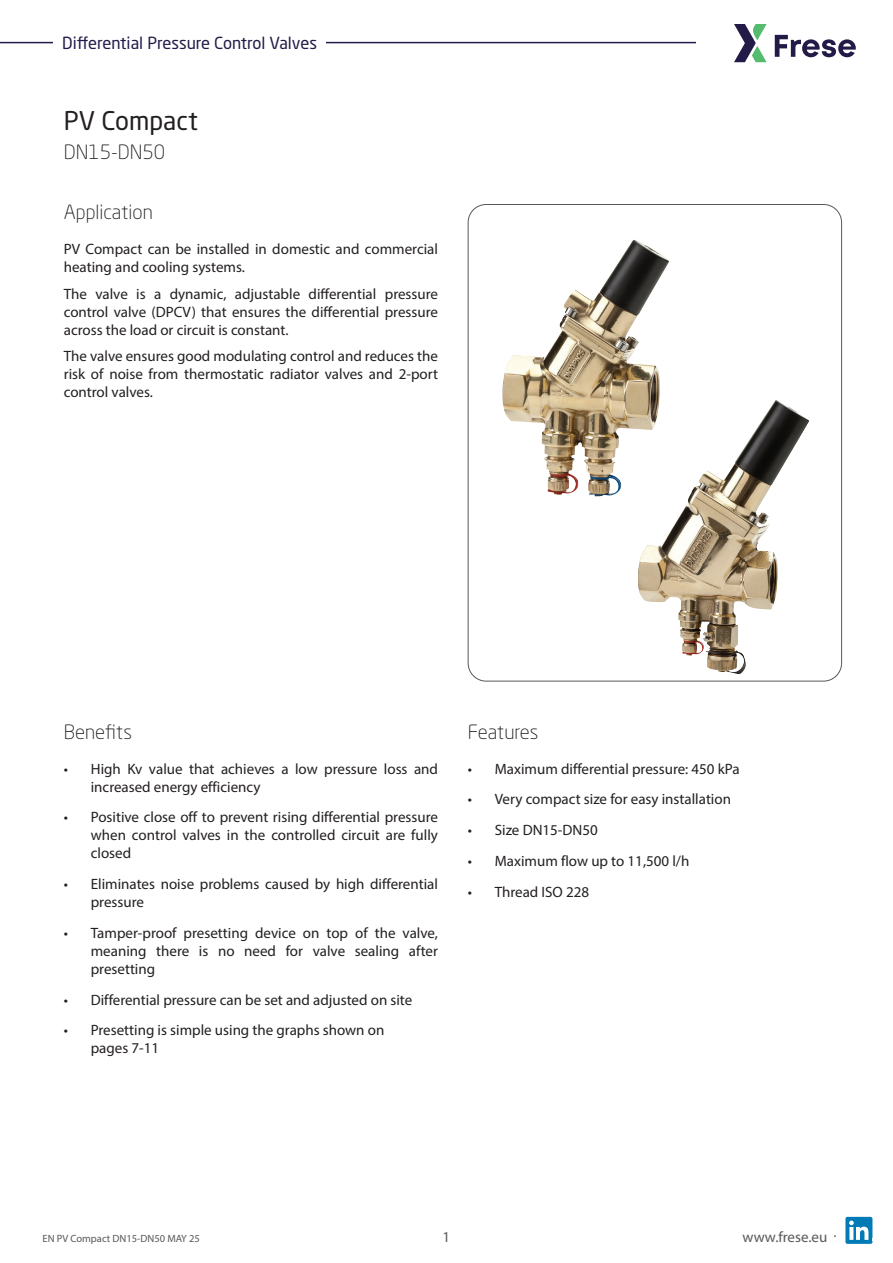
<style>
.page{position:relative;width:893px;height:1263px;background:#fff}
.page>*{position:absolute;margin:0;border:0;box-sizing:border-box;transform-origin:0 0}
.t1{font:25.5px "Neo Sans Pro";color:#231f20}
.Tekniske_data_-_Mellemrubrik{font:300 19.5px "Neo Sans Pro";color:#231f20}
.t2{font:16.5px "Neo Sans Pro";color:#231a48}
.Tekniske_data_-_Brød{font:15px/18px "Myriad Pro";color:#231f20}
.t3{font:15px "Myriad Pro";color:#57585a}
.t4{font:10.5px "Myriad Pro";color:#57585a}
.s1{font-family:"Neo Sans Pro"}
</style>
<div class="page">
<div style="left:845px;top:1217px;width:27px;height:27px;background:#007bb6;border-radius:2px"></div>
<svg style="left:849px;top:1220px;width:24px;height:20px"></svg>
<hr style="left:0;top:42px;width:893px;height:1px;background:#231a48">
<div style="left:697px;top:20px;width:196px;height:46px;background:#fff"></div>
<svg style="left:734px;top:24px;width:33px;height:38px"></svg>
<svg style="left:775px;top:35px;width:81px;height:22px"></svg>
<div style="left:54px;top:36px;width:272px;height:13px;background:#fff"></div>
<img style="left:638px;top:400px;width:138px;height:256px">
<img style="left:502px;top:242px;width:130px;height:253px">
<p class="t2" style="left:62px;top:33px;width:256px">Differential Pressure Control Valves</p>
<h1 class="t1" style="left:64px;top:105px;width:136px">PV Compact</h1>
<h2 class="Tekniske_data_-_Mellemrubrik" style="left:64px;top:140px;width:103px">DN15-DN50</h2>
<p class="Tekniske_data_-_Mellemrubrik" style="left:64px;top:200px;width:91px">Application</p>
<p class="Tekniske_data_-_Brød" style="left:64px;top:240px;width:376px">PV Compact can be installed in domestic and commercial heating and cooling systems.</p>
<p class="Tekniske_data_-_Brød" style="left:64px;top:284px;width:376px;text-align:justify">The valve is a dynamic, adjustable differential pressure control valve (DPCV) that ensures the differential pressure across the load or circuit is constant.</p>
<p class="Tekniske_data_-_Brød" style="left:64px;top:347px;width:376px;text-align:justify">The valve ensures good modulating control and reduces the risk of noise from thermostatic radiator valves and 2-port control valves.</p>
<p class="Tekniske_data_-_Mellemrubrik" style="left:64px;top:720px;width:70px">Benefits</p>
<p class="Tekniske_data_-_Brød" style="left:91px;top:759px;width:349px;text-indent:-27px">• High Kv value that achieves a low pressure loss and increased energy efficiency</p>
<p class="Tekniske_data_-_Brød" style="left:91px;top:808px;width:349px;text-align:justify;text-indent:-27px">• Positive close off to prevent rising differential pressure when control valves in the controlled circuit are fully closed</p>
<p class="Tekniske_data_-_Brød" style="left:91px;top:875px;width:349px;text-indent:-27px">• Eliminates noise problems caused by high differential pressure</p>
<p class="Tekniske_data_-_Brød" style="left:91px;top:923px;width:349px;text-align:justify;text-indent:-27px">• Tamper-proof presetting device on top of the valve, meaning there is no need for valve sealing after presetting</p>
<p class="Tekniske_data_-_Brød" style="left:64px;top:990px;width:350px">• Differential pressure can be set and adjusted on site</p>
<p class="Tekniske_data_-_Brød" style="left:91px;top:1021px;width:295px;text-indent:-27px">• Presetting is simple using the graphs shown on pages 7-11</p>
<p class="Tekniske_data_-_Mellemrubrik" style="left:468px;top:720px;width:72px">Features</p>
<p class="Tekniske_data_-_Brød" style="left:468px;top:759px;width:273px">• Maximum differential pressure: 450 kPa</p>
<p class="Tekniske_data_-_Brød" style="left:468px;top:790px;width:265px">• Very compact size for easy installation</p>
<p class="Tekniske_data_-_Brød" style="left:468px;top:821px;width:132px">• Size DN15-DN50</p>
<p class="Tekniske_data_-_Brød" style="left:468px;top:851px;width:223px">• Maximum flow up to 11,500 l/h</p>
<p class="Tekniske_data_-_Brød" style="left:468px;top:882px;width:123px">• Thread ISO 228</p>
<p class="t4" style="left:43px;top:1232px;width:159px">EN PV Compact DN15-DN50 MAY 25</p>
<p class="t3" style="left:443px;top:1227px;width:9px">1</p>
<p class="t3" style="left:742px;top:1228px;width:96px">www.frese.eu <span class="s1">·</span></p>
</div>
